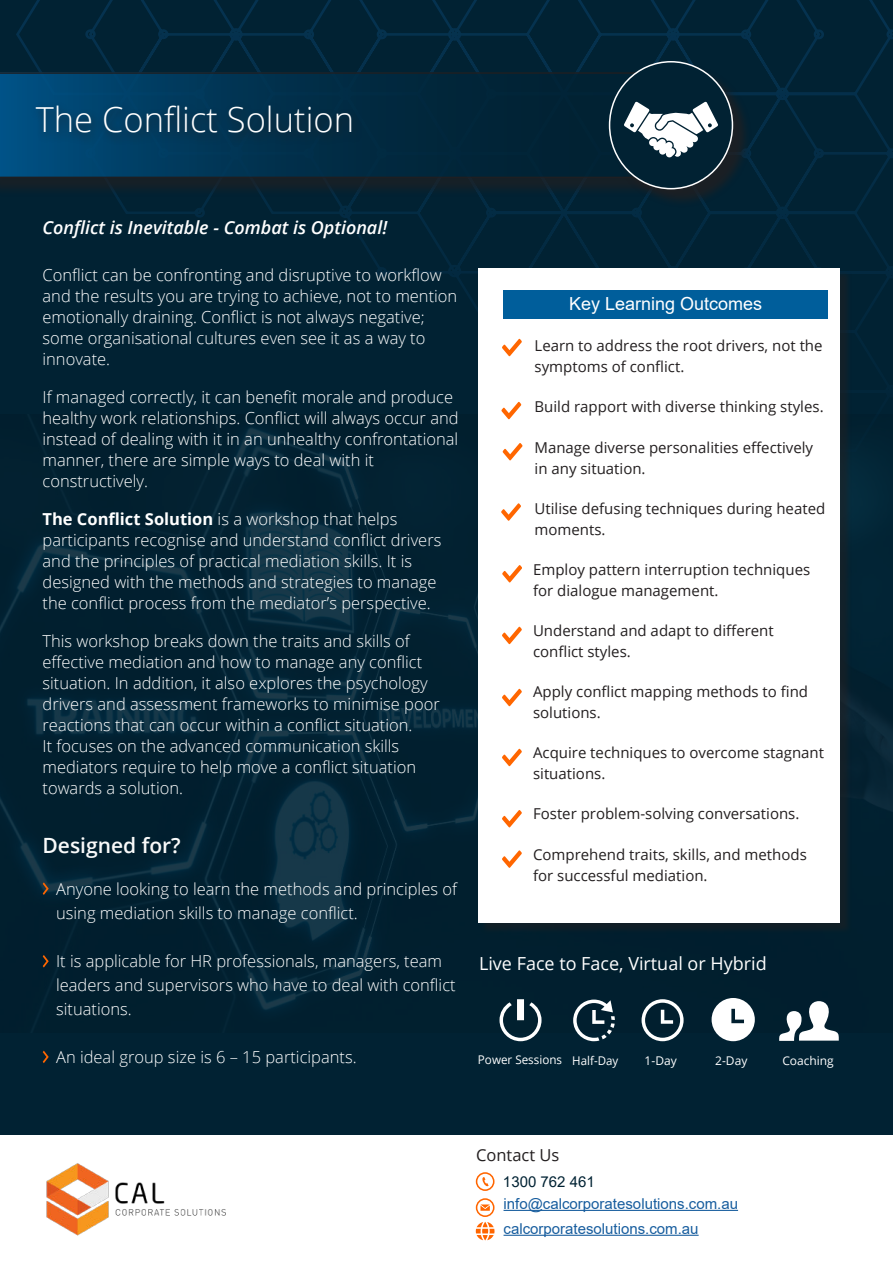
<style>
.page{position:relative;width:893px;height:1263px;background:#fff}
.page>*{position:absolute;margin:0;border:0;box-sizing:border-box;transform-origin:0 0}
.t1{font:300 34.5px "Open Sans";color:#fff}
.t2{font:600 21px "Open Sans";color:#f9fafa}
.t3{font:italic 600 18px "Open Sans";color:#fff}
.t4{font:18px "Open Sans";color:#fff}
.t5{font:18px "Arial";color:#fff}
.t6{font:300 16.5px/21px "Open Sans";color:#fff}
.t7{font:16.5px "Open Sans";color:#231f20}
.t8{font:15px/21px "Open Sans";color:#231f20}
.t9{font:15px/24.9px "Arial";color:#175d9e}
.t10{font:15px "Arial";color:#012233}
.t11{font:12px "Open Sans";color:#fff}
.s1{font-weight:700}
</style>
<div class="page">
<div style="left:0;top:0;width:893px;height:1135px;background:#012233"></div>
<img style="left:0;top:415px;width:893px;height:617px">
<div style="left:16px;top:0;width:877px;height:511px;background:#012233"></div>
<div style="left:0;top:75px;width:690px;height:122px;background:#231f20;opacity:.75"></div>
<svg style="left:0;top:72px;width:611px;height:106px;background:#012f4a"></svg>
<div style="left:611px;top:63px;width:140px;height:145px;background:#231f20;opacity:.75"></div>
<div style="left:610px;top:62px;width:122px;height:127px;background:#012233;border-radius:50%"></div>
<div style="left:30px;top:101px;width:333px;height:44px;background:#231f20;opacity:.75"></div>
<svg style="left:476px;top:1172px;width:18px;height:19px"></svg>
<svg style="left:475px;top:1198px;width:264px;height:43px"></svg>
<svg style="left:779px;top:1001px;width:60px;height:40px"></svg>
<div style="left:480px;top:270px;width:372px;height:664px;background:#0e1f2a"></div>
<div style="left:478px;top:268px;width:362px;height:655px;background:#fff"></div>
<div style="left:504px;top:290px;width:324px;height:28px;background:#005e9b"></div>
<svg style="left:502px;top:339px;width:20px;height:17px"></svg>
<svg style="left:501px;top:402px;width:20px;height:17px"></svg>
<svg style="left:503px;top:443px;width:20px;height:17px"></svg>
<svg style="left:501px;top:503px;width:20px;height:18px"></svg>
<svg style="left:502px;top:627px;width:20px;height:17px"></svg>
<svg style="left:502px;top:749px;width:20px;height:17px"></svg>
<svg style="left:502px;top:810px;width:20px;height:17px"></svg>
<svg style="left:502px;top:565px;width:20px;height:18px"></svg>
<svg style="left:502px;top:850px;width:20px;height:18px"></svg>
<svg style="left:712px;top:998px;width:43px;height:43px"></svg>
<svg style="left:642px;top:999px;width:42px;height:42px"></svg>
<svg style="left:499px;top:999px;width:42px;height:42px"></svg>
<svg style="left:573px;top:999px;width:42px;height:42px"></svg>
<img style="left:46px;top:1163px;width:180px;height:73px">
<svg style="left:502px;top:689px;width:20px;height:17px"></svg>
<svg style="left:43px;top:882px;width:6px;height:13px"></svg>
<svg style="left:43px;top:955px;width:6px;height:12px"></svg>
<svg style="left:43px;top:1050px;width:6px;height:13px"></svg>
<svg style="left:624px;top:102px;width:94px;height:55px"></svg>
<h1 class="t1" style="left:36px;top:96px;width:320px">The Conflict Solution</h1>
<p class="t3" style="left:43px;top:215px;width:346px">Conflict is Inevitable - Combat is Optional!</p>
<p class="t6" style="left:43px;top:264px;width:416px">Conflict can be confronting and disruptive to workflow and the results you are trying to achieve, not to mention emotionally draining. Conflict is not always negative; some organisational cultures even see it as a way to innovate.</p>
<p class="t6" style="left:43px;top:386px;width:418px">If managed correctly, it can benefit morale and produce healthy work relationships. Conflict will always occur and instead of dealing with it in an unhealthy confrontational manner, there are simple ways to deal with it constructively.</p>
<p class="t6" style="left:43px;top:508px;width:400px"><span class="s1">The Conflict Solution</span> is a workshop that helps participants recognise and understand conflict drivers and the principles of practical mediation skills. It is designed with the methods and strategies to manage the conflict process from the mediator’s perspective.</p>
<p class="t6" style="left:43px;top:630px;width:399px">This workshop breaks down the traits and skills of effective mediation and how to manage any conflict situation. In addition, it also explores the psychology drivers and assessment frameworks to minimise poor reactions that can occur within a conflict situation.<br>It focuses on the advanced communication skills mediators require to help move a conflict situation towards a solution.</p>
<p class="t2" style="left:43px;top:836px;width:140px">Designed for?</p>
<p class="t6" style="left:56px;top:876px;width:402px;line-height:24px">Anyone looking to learn the methods and principles of using mediation skills to manage conflict.</p>
<p class="t6" style="left:56px;top:948px;width:401px;line-height:24px">It is applicable for HR professionals, managers, team leaders and supervisors who have to deal with conflict situations.</p>
<p class="t6" style="left:56px;top:1046px;width:302px">An ideal group size is 6 – 15 participants.</p>
<p class="t5" style="left:569px;top:297px;width:195px">Key Learning Outcomes</p>
<p class="t8" style="left:535px;top:337px;width:290px">Learn to address the root drivers, not the symptoms of conflict.</p>
<p class="t8" style="left:535px;top:396px;width:291px">Build rapport with diverse thinking styles.</p>
<p class="t8" style="left:535px;top:436px;width:280px">Manage diverse personalities effectively in any situation.</p>
<p class="t8" style="left:535px;top:499px;width:292px">Utilise defusing techniques during heated moments.</p>
<p class="t8" style="left:533px;top:560px;width:279px">Employ pattern interruption techniques for dialogue management.</p>
<p class="t8" style="left:533px;top:620px;width:242px">Understand and adapt to different conflict styles.</p>
<p class="t8" style="left:533px;top:681px;width:277px">Apply conflict mapping methods to find solutions.</p>
<p class="t8" style="left:533px;top:744px;width:293px">Acquire techniques to overcome stagnant situations.</p>
<p class="t8" style="left:533px;top:803px;width:268px">Foster problem-solving conversations.</p>
<p class="t8" style="left:533px;top:845px;width:275px">Comprehend traits, skills, and methods for successful mediation.</p>
<p class="t4" style="left:479px;top:956px;width:289px">Live Face to Face, Virtual or Hybrid</p>
<p class="t11" style="left:478px;top:1055px;width:142px">Power Sessions Half-Day</p>
<p class="t11" style="left:645px;top:1056px;width:34px">1-Day</p>
<p class="t11" style="left:715px;top:1056px;width:34px">2-Day</p>
<p class="t11" style="left:782px;top:1056px;width:53px">Coaching</p>
<p class="t7" style="left:476px;top:1148px;width:85px">Contact Us</p>
<p class="t10" style="left:503px;top:1176px;width:93px">1300 762 461</p>
<p class="t9" style="left:504px;top:1192px;width:236px">info@calcorporatesolutions.com.au calcorporatesolutions.com.au</p>
</div>
